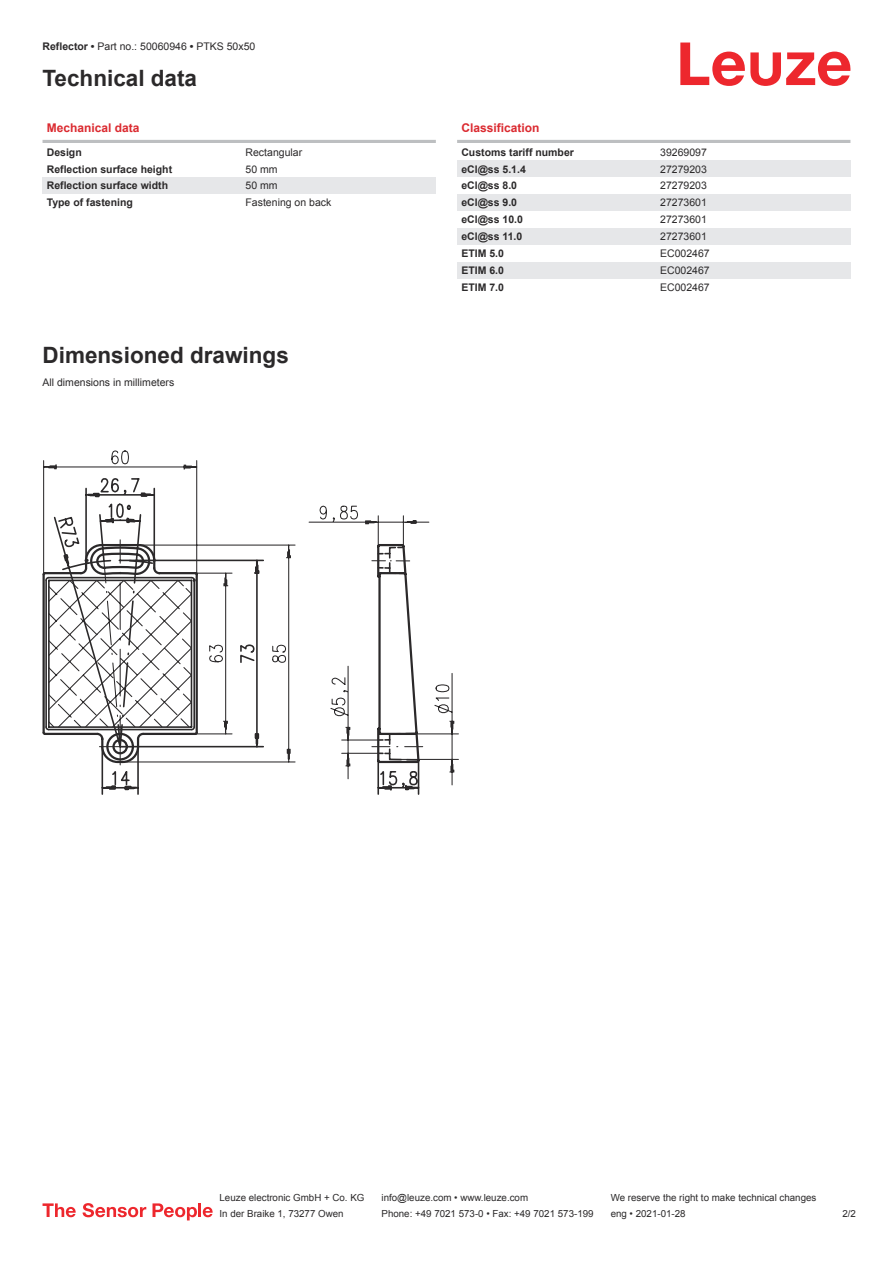
<style>
.page{position:relative;width:893px;height:1263px;background:#fff}
.page>*{position:absolute;margin:0;border:0;box-sizing:border-box;transform-origin:0 0}
.t1{font:700 22.5px "Arial";color:#2b292a}
.t2{font:700 12px "Arial";color:#db2a30}
.t3{font:10.5px "Arial";color:#2b292a}
.t4{font:700 10.5px "Arial";color:#2b292a}
.t5{font:9.75px "Arial";color:#2b292a}
.s1{font-weight:700}
</style>
<div class="page">
<svg style="left:680px;top:43px;width:170px;height:43px"></svg>
<hr style="left:43px;top:140px;width:393px;height:3px;background:#bdbfc1">
<div style="left:43px;top:177px;width:199px;height:17px;background:#e6e7e9"></div>
<div style="left:242px;top:177px;width:194px;height:17px;background:#e6e7e9"></div>
<hr style="left:457px;top:140px;width:393px;height:3px;background:#bdbfc1">
<div style="left:457px;top:160px;width:200px;height:17px;background:#e6e7e9"></div>
<div style="left:657px;top:160px;width:193px;height:17px;background:#e6e7e9"></div>
<div style="left:457px;top:194px;width:200px;height:17px;background:#e6e7e9"></div>
<div style="left:657px;top:194px;width:193px;height:17px;background:#e6e7e9"></div>
<div style="left:457px;top:228px;width:200px;height:17px;background:#e6e7e9"></div>
<div style="left:657px;top:228px;width:193px;height:17px;background:#e6e7e9"></div>
<div style="left:457px;top:262px;width:200px;height:17px;background:#e6e7e9"></div>
<div style="left:657px;top:262px;width:193px;height:17px;background:#e6e7e9"></div>
<svg style="left:43px;top:1203px;width:33px;height:14px"></svg>
<svg style="left:83px;top:1203px;width:63px;height:14px"></svg>
<svg style="left:153px;top:1203px;width:44px;height:17px"></svg>
<hr style="left:198px;top:1203px;width:3px;height:14px;background:#ed272d">
<svg style="left:203px;top:1207px;width:10px;height:10px"></svg>
<svg style="left:43px;top:450px;width:416px;height:336px"></svg>
<svg style="left:53px;top:477px;width:367px;height:318px"></svg>
<svg style="left:199px;top:543px;width:222px;height:221px"></svg>
<svg style="left:43px;top:543px;width:156px;height:221px"></svg>
<hr style="left:48px;top:580px;width:2px;height:147px;background:#2b292a">
<hr style="left:49px;top:580px;width:142px;height:1px;background:#2b292a">
<hr style="left:191px;top:580px;width:1px;height:147px;background:#2b292a">
<hr style="left:193px;top:580px;width:2px;height:147px;background:#2b292a">
<hr style="left:45px;top:580px;width:2px;height:147px;background:#2b292a">
<p class="t3" style="left:43px;top:43px;width:214px"><span class="s1">Reflector •</span> Part no.: 50060946 <span class="s1">•</span> PTKS 50x50</p>
<h1 class="t1" style="left:43px;top:70px;width:156px">Technical data</h1>
<p class="t2" style="left:47px;top:123px;width:94px">Mechanical data</p>
<p class="t4" style="left:47px;top:148px;width:37px">Design</p>
<p class="t3" style="left:246px;top:148px;width:58px">Rectangular</p>
<p class="t4" style="left:47px;top:165px;width:127px">Reflection surface height</p>
<p class="t3" style="left:246px;top:165px;width:34px">50 mm</p>
<p class="t4" style="left:47px;top:182px;width:123px">Reflection surface width</p>
<p class="t3" style="left:246px;top:182px;width:34px">50 mm</p>
<p class="t4" style="left:47px;top:199px;width:88px">Type of fastening</p>
<p class="t3" style="left:246px;top:199px;width:87px">Fastening on back</p>
<h1 class="t1" style="left:43px;top:346px;width:248px">Dimensioned drawings</h1>
<p class="t3" style="left:43px;top:378px;width:133px">All dimensions in millimeters</p>
<p class="t2" style="left:461px;top:123px;width:80px">Classification</p>
<p class="t4" style="left:461px;top:148px;width:114px">Customs tariff number</p>
<p class="t3" style="left:660px;top:148px;width:48px">39269097</p>
<p class="t4" style="left:461px;top:165px;width:66px">eCl@ss 5.1.4</p>
<p class="t3" style="left:660px;top:165px;width:48px">27279203</p>
<p class="t4" style="left:461px;top:182px;width:57px">eCl@ss 8.0</p>
<p class="t3" style="left:660px;top:182px;width:48px">27279203</p>
<p class="t4" style="left:461px;top:199px;width:57px">eCl@ss 9.0</p>
<p class="t3" style="left:660px;top:199px;width:48px">27273601</p>
<p class="t4" style="left:461px;top:216px;width:63px">eCl@ss 10.0</p>
<p class="t3" style="left:660px;top:216px;width:48px">27273601</p>
<p class="t4" style="left:461px;top:233px;width:63px">eCl@ss 11.0</p>
<p class="t3" style="left:660px;top:232px;width:48px">27273601</p>
<p class="t4" style="left:461px;top:249px;width:44px">ETIM 5.0</p>
<p class="t3" style="left:660px;top:249px;width:51px">EC002467</p>
<p class="t4" style="left:461px;top:266px;width:44px">ETIM 6.0</p>
<p class="t3" style="left:660px;top:266px;width:51px">EC002467</p>
<p class="t4" style="left:461px;top:283px;width:44px">ETIM 7.0</p>
<p class="t3" style="left:660px;top:283px;width:51px">EC002467</p>
<p class="t5" style="left:220px;top:1194px;width:146px">Leuze electronic GmbH + Co. KG</p>
<p class="t5" style="left:381px;top:1194px;width:148px">info@leuze.com • www.leuze.com</p>
<p class="t5" style="left:611px;top:1194px;width:207px">We reserve the right to make technical changes</p>
<p class="t5" style="left:220px;top:1210px;width:126px">In der Braike 1, 73277 Owen</p>
<p class="t5" style="left:381px;top:1210px;width:214px">Phone: +49 7021 573-0 • Fax: +49 7021 573-199</p>
<p class="t5" style="left:611px;top:1210px;width:76px">eng • 2021-01-28</p>
<p class="t5" style="left:842px;top:1210px;width:15px">2 /2</p>
</div>
